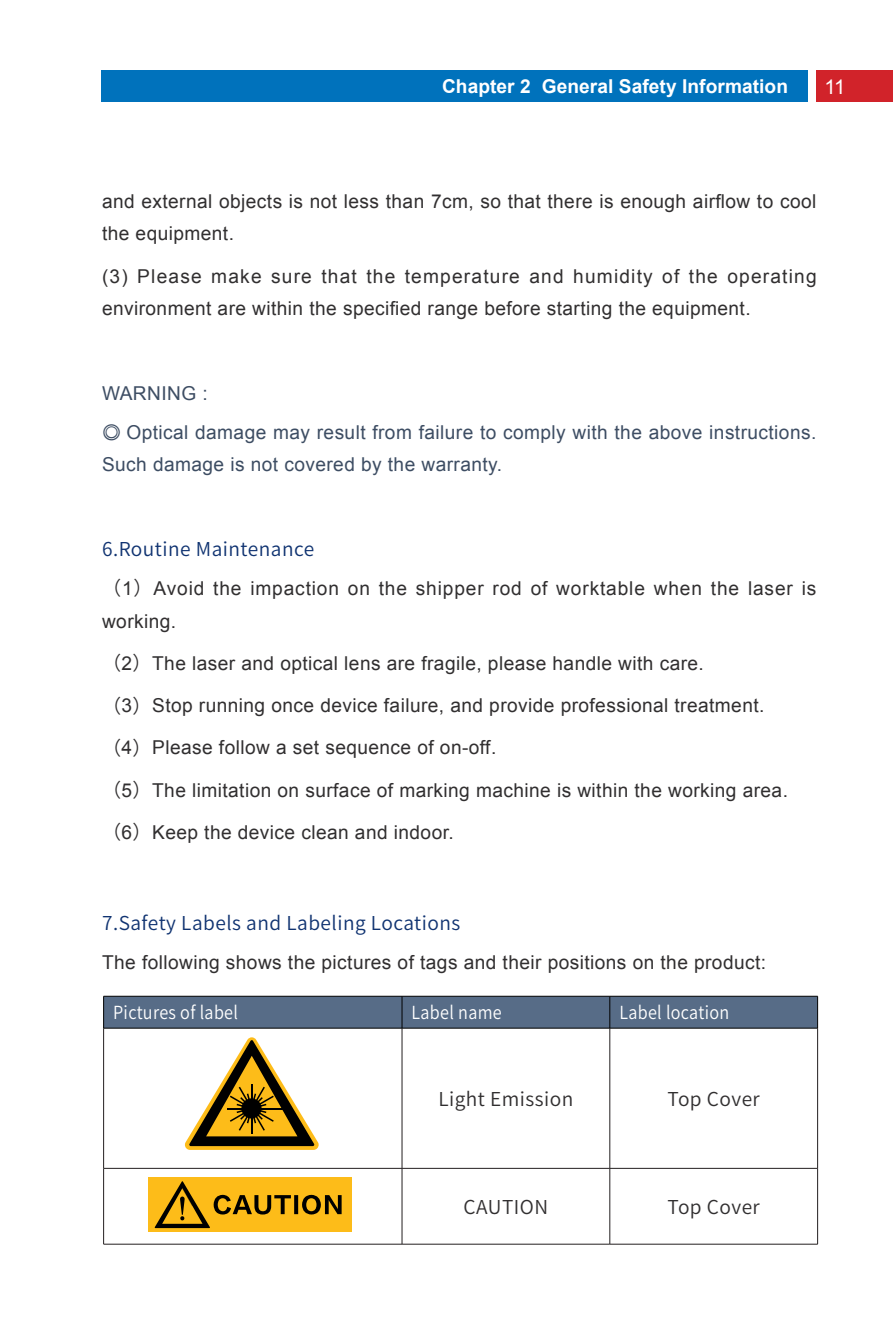
<style>
.page{position:relative;width:893px;height:1340px;background:#fff}
.page>*{position:absolute;margin:0;border:0;box-sizing:border-box;transform-origin:0 0}
.t1{font:20.25px "Arial";color:#fff}
._1-正文-英文{font:19.12px/32.6px "Arial";letter-spacing:.02em;color:#312f30}
._1-重要正文-蓝色字{font:19.12px/32.6px "Arial";letter-spacing:.02em;color:#3d4d63}
._1-正文-英文-2{font:19.12px/32.6px "Arial";letter-spacing:.045em;color:#312f30}
._3-内文小标{font:19.12px "Source Han Sans SC";letter-spacing:.025em;color:#103371}
.标注文字{font:19.12px "Source Han Sans SC";letter-spacing:.025em;color:#312f30}
.t2{font:700 19.12px "Arial";letter-spacing:.005em;color:#fff}
._8-表格文字-标题{font:18px "Source Han Sans SC";letter-spacing:.02em;color:#fff;scale:.9 1}
.s1{font-family:"ST Xihei"}
.s2{font-family:"Source Han Sans SC"}
</style>
<div class="page">
<div style="left:102px;top:70px;width:706px;height:32px;background:#0072bc"></div>
<div style="left:817px;top:70px;width:76px;height:32px;background:#d1232a"></div>
<div style="left:104px;top:996px;width:713px;height:31px;background:#576c87"></div>
<hr style="left:103px;top:1028px;width:1px;height:140px;background:#231f20">
<hr style="left:402px;top:1028px;width:1px;height:140px;background:#231f20">
<hr style="left:609px;top:1028px;width:1px;height:140px;background:#231f20">
<hr style="left:817px;top:1028px;width:1px;height:140px;background:#231f20">
<hr style="left:103px;top:1167px;width:299px;height:1px;background:#231f20">
<hr style="left:103px;top:1168px;width:1px;height:75px;background:#231f20">
<hr style="left:402px;top:1167px;width:208px;height:1px;background:#231f20">
<hr style="left:402px;top:1168px;width:1px;height:75px;background:#231f20">
<hr style="left:610px;top:1167px;width:208px;height:1px;background:#231f20">
<hr style="left:609px;top:1168px;width:1px;height:75px;background:#231f20">
<hr style="left:817px;top:1168px;width:1px;height:75px;background:#231f20">
<hr style="left:103px;top:1243px;width:299px;height:1px;background:#231f20">
<hr style="left:402px;top:1243px;width:208px;height:1px;background:#231f20">
<hr style="left:610px;top:1243px;width:208px;height:1px;background:#231f20">
<hr style="left:103px;top:995px;width:299px;height:1px;background:#000">
<hr style="left:103px;top:996px;width:1px;height:32px;background:#000">
<hr style="left:402px;top:995px;width:208px;height:1px;background:#000">
<hr style="left:402px;top:996px;width:1px;height:32px;background:#000">
<hr style="left:610px;top:995px;width:208px;height:1px;background:#000">
<hr style="left:609px;top:996px;width:1px;height:32px;background:#000">
<hr style="left:817px;top:996px;width:1px;height:32px;background:#000">
<hr style="left:103px;top:1027px;width:299px;height:1px;background:#000">
<hr style="left:402px;top:1027px;width:208px;height:1px;background:#000">
<hr style="left:610px;top:1027px;width:208px;height:1px;background:#000">
<svg style="left:184px;top:1037px;width:135px;height:112px"></svg>
<div style="left:241px;top:1098px;width:21px;height:20px;background:#000;border-radius:50%"></div>
<div style="left:149px;top:1177px;width:203px;height:54px;background:#fdbc19"></div>
<svg style="left:155px;top:1181px;width:187px;height:47px"></svg>
<p class="t2" style="left:442px;top:74px;width:348px">Chapter 2 General Safety Information</p>
<p class="t1" style="left:824px;top:73px;width:23px">11</p>
<p class="_1-正文-英文" style="left:102px;top:185px;width:716px">and external objects is not less than 7cm, so that there is enough airflow to cool the equipment.</p>
<p class="_1-正文-英文" style="left:102px;top:260px;width:716px">(3) Please make sure that the temperature and humidity of the operating environment are within the specified range before starting the equipment.</p>
<p class="_1-重要正文-蓝色字" style="left:102px;top:377px;width:107px">WARNING :</p>
<p class="_1-重要正文-蓝色字" style="left:102px;top:416px;width:716px"><span class="s1">◎</span> Optical damage may result from failure to comply with the above instructions.<br>Such damage is not covered by the warranty.</p>
<p class="_3-内文小标" style="left:102px;top:538px;width:214px">6.Routine Maintenance</p>
<p class="_1-正文-英文-2" style="left:102px;top:572px;width:716px"><span class="s2">（</span>1<span class="s2">）</span>Avoid the impaction on the shipper rod of worktable when the laser is working.</p>
<p class="_1-正文-英文" style="left:102px;top:647px;width:603px"><span class="s2">（</span>2<span class="s2">）</span>The laser and optical lens are fragile, please handle with care.</p>
<p class="_1-正文-英文" style="left:102px;top:689px;width:664px"><span class="s2">（</span>3<span class="s2">）</span>Stop running once device failure, and provide professional treatment.</p>
<p class="_1-正文-英文" style="left:102px;top:731px;width:396px"><span class="s2">（</span>4<span class="s2">）</span>Please follow a set sequence of on-off.</p>
<p class="_1-正文-英文" style="left:102px;top:773px;width:687px"><span class="s2">（</span>5<span class="s2">）</span>The limitation on surface of marking machine is within the working area.</p>
<p class="_1-正文-英文" style="left:102px;top:816px;width:353px"><span class="s2">（</span>6<span class="s2">）</span>Keep the device clean and indoor.</p>
<p class="_3-内文小标" style="left:102px;top:912px;width:360px">7.Safety Labels and Labeling Locations</p>
<p class="_1-正文-英文" style="left:102px;top:945px;width:666px">The following shows the pictures of tags and their positions on the product:</p>
<p class="_8-表格文字-标题" style="left:113px;top:1002px;width:140px">Pictures of label</p>
<p class="_8-表格文字-标题" style="left:412px;top:1002px;width:102px">Label name</p>
<p class="_8-表格文字-标题" style="left:619px;top:1002px;width:124px">Label location</p>
<p class="标注文字" style="left:438px;top:1087px;width:136px">Light Emission</p>
<p class="标注文字" style="left:667px;top:1087px;width:94px">Top Cover</p>
<p class="标注文字" style="left:464px;top:1195px;width:86px">CAUTION</p>
<p class="标注文字" style="left:667px;top:1195px;width:94px">Top Cover</p>
</div>
